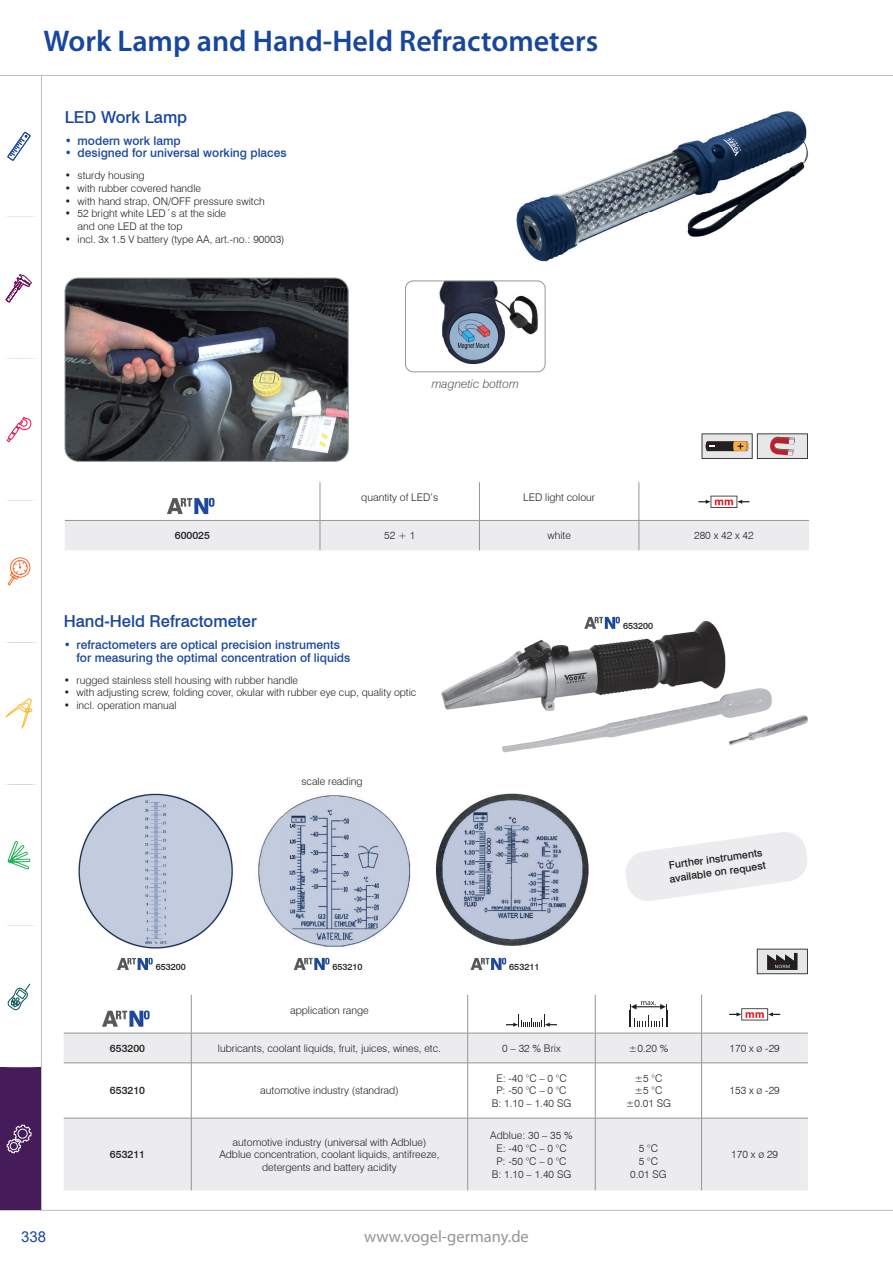
<style>
.page{position:relative;width:893px;height:1263px;background:#fff}
.page>*{position:absolute;margin:0;border:0;box-sizing:border-box;transform-origin:0 0}
.t1{font:600 30px "Myriad Pro";color:#18469d}
.t2{font:500 16.5px "Swiss 721 BT";color:#18469d}
.t3{font:16.5px "Myriad Pro";color:#939598}
.t4{font:15px "Arial";color:#18469d}
.t5{font:500 12px/12.8px "Swiss 721 BT";color:#18469d}
.t6{font:italic 300 12px "Swiss 721 BT";color:#57585a}
.t7{font:300 10.5px/12.8px "Swiss 721 BT";color:#231f20;text-align:center}
.t8{font:500 10.5px/13.5px "Swiss 721 BT";color:#231f20}
.t9{font:500 9px "Swiss 721 BT";color:#231f20}
</style>
<div class="page">
<svg style="left:0;top:76px;width:42px;height:1134px"></svg>
<svg style="left:0;top:75px;width:893px;height:1px"></svg>
<svg style="left:0;top:1210px;width:893px;height:1px"></svg>
<svg style="left:5px;top:274px;width:27px;height:29px"></svg>
<svg style="left:4px;top:217px;width:33px;height:1px"></svg>
<svg style="left:7px;top:131px;width:24px;height:30px"></svg>
<svg style="left:4px;top:359px;width:33px;height:1px"></svg>
<svg style="left:6px;top:416px;width:26px;height:26px"></svg>
<svg style="left:4px;top:500px;width:33px;height:1px"></svg>
<svg style="left:7px;top:556px;width:24px;height:29px"></svg>
<svg style="left:6px;top:695px;width:27px;height:38px"></svg>
<svg style="left:4px;top:642px;width:33px;height:1px"></svg>
<svg style="left:2px;top:841px;width:29px;height:29px"></svg>
<svg style="left:4px;top:784px;width:33px;height:1px"></svg>
<svg style="left:7px;top:983px;width:24px;height:28px"></svg>
<svg style="left:4px;top:926px;width:33px;height:1px"></svg>
<div style="left:0;top:1068px;width:41px;height:142px;background:#451b5a"></div>
<svg style="left:6px;top:1124px;width:26px;height:30px"></svg>
<svg style="left:4px;top:1067px;width:33px;height:1px"></svg>
<img style="left:441px;top:616px;width:367px;height:137px">
<svg style="left:64px;top:1034px;width:744px;height:156px;fill:#ececee"></svg>
<hr style="left:191px;top:995px;width:1px;height:38px;background:#939598">
<hr style="left:467px;top:995px;width:1px;height:38px;background:#939598">
<hr style="left:595px;top:995px;width:1px;height:38px;background:#939598">
<hr style="left:701px;top:995px;width:1px;height:38px;background:#939598">
<hr style="left:64px;top:1033px;width:127px;height:1px;background:#939598">
<hr style="left:191px;top:1033px;width:277px;height:1px;background:#939598">
<hr style="left:191px;top:1033px;width:1px;height:30px;background:#939598">
<hr style="left:468px;top:1033px;width:127px;height:1px;background:#939598">
<hr style="left:467px;top:1033px;width:1px;height:30px;background:#939598">
<hr style="left:595px;top:1033px;width:107px;height:1px;background:#939598">
<hr style="left:595px;top:1033px;width:1px;height:30px;background:#939598">
<hr style="left:702px;top:1033px;width:106px;height:1px;background:#939598">
<hr style="left:701px;top:1033px;width:1px;height:30px;background:#939598">
<hr style="left:64px;top:1062px;width:127px;height:1px;background:#939598">
<hr style="left:191px;top:1062px;width:277px;height:1px;background:#939598">
<hr style="left:191px;top:1063px;width:1px;height:55px;background:#939598">
<hr style="left:468px;top:1062px;width:127px;height:1px;background:#939598">
<hr style="left:467px;top:1063px;width:1px;height:55px;background:#939598">
<hr style="left:595px;top:1062px;width:107px;height:1px;background:#939598">
<hr style="left:595px;top:1063px;width:1px;height:55px;background:#939598">
<hr style="left:702px;top:1062px;width:106px;height:1px;background:#939598">
<hr style="left:701px;top:1063px;width:1px;height:55px;background:#939598">
<hr style="left:64px;top:1118px;width:127px;height:1px;background:#939598">
<hr style="left:191px;top:1118px;width:277px;height:1px;background:#939598">
<hr style="left:191px;top:1118px;width:1px;height:72px;background:#939598">
<hr style="left:468px;top:1118px;width:127px;height:1px;background:#939598">
<hr style="left:467px;top:1118px;width:1px;height:72px;background:#939598">
<hr style="left:595px;top:1118px;width:107px;height:1px;background:#939598">
<hr style="left:595px;top:1118px;width:1px;height:72px;background:#939598">
<hr style="left:702px;top:1118px;width:106px;height:1px;background:#939598">
<hr style="left:701px;top:1118px;width:1px;height:72px;background:#939598">
<svg style="left:102px;top:1010px;width:48px;height:17px"></svg>
<svg style="left:506px;top:1014px;width:51px;height:13px"></svg>
<svg style="left:630px;top:1001px;width:37px;height:26px"></svg>
<svg style="left:729px;top:1008px;width:51px;height:12px"></svg>
<svg style="left:584px;top:617px;width:36px;height:12px"></svg>
<svg style="left:757px;top:949px;width:51px;height:25px"></svg>
<svg style="left:626px;top:832px;width:181px;height:69px"></svg>
<img style="left:258px;top:795px;width:153px;height:152px">
<img style="left:435px;top:793px;width:154px;height:153px">
<img style="left:78px;top:793px;width:155px;height:156px">
<img style="left:516px;top:111px;width:292px;height:151px">
<svg style="left:702px;top:433px;width:106px;height:26px;background:#bdaeab"></svg>
<hr style="left:320px;top:482px;width:1px;height:38px;background:#939598">
<hr style="left:479px;top:482px;width:1px;height:38px;background:#939598">
<hr style="left:639px;top:482px;width:1px;height:38px;background:#939598">
<div style="left:65px;top:520px;width:744px;height:30px;background:#ececee"></div>
<svg style="left:167px;top:498px;width:48px;height:16px"></svg>
<svg style="left:698px;top:496px;width:51px;height:12px"></svg>
<img style="left:65px;top:278px;width:283px;height:183px">
<div style="left:65px;top:278px;width:283px;height:183px;border:1px solid #939598;border-radius:13px"></div>
<img style="left:405px;top:281px;width:140px;height:91px">
<div style="left:405px;top:281px;width:140px;height:91px;border:1px solid #939598;border-radius:8px"></div>
<svg style="left:117px;top:958px;width:36px;height:12px"></svg>
<svg style="left:294px;top:958px;width:35px;height:12px"></svg>
<svg style="left:470px;top:958px;width:36px;height:12px"></svg>
<h1 class="t1" style="left:44px;top:22px;width:556px">Work Lamp and Hand-Held Refractometers</h1>
<h2 class="t2" style="left:65px;top:107px;width:124px">LED Work Lamp</h2>
<p class="t5" style="left:65px;top:134px;width:117px">• modern work lamp</p>
<p class="t5" style="left:65px;top:147px;width:223px">• designed for universal working places</p>
<p class="t7" style="left:65px;top:169px;width:81px">• sturdy housing</p>
<p class="t7" style="left:65px;top:182px;width:138px">• with rubber covered handle</p>
<p class="t7" style="left:65px;top:194px;width:201px">• with hand strap, ON/OFF pressure switch</p>
<p class="t7" style="left:78px;top:207px;width:150px;text-align:left;text-indent:-13px">• 52 bright white LED´s at the side and one LED at the top</p>
<p class="t7" style="left:65px;top:233px;width:221px">• incl. 3x 1.5 V battery (type AA, art.-no.: 90003)</p>
<p class="t6" style="left:432px;top:376px;width:89px">magnetic bottom</p>
<p class="t7" style="left:361px;top:491px;width:78px">quantity of LED’s</p>
<p class="t7" style="left:523px;top:491px;width:73px">LED light colour</p>
<p class="t8" style="left:175px;top:529px;width:37px">600025</p>
<p class="t7" style="left:384px;top:529px;width:33px">52 + 1</p>
<p class="t7" style="left:547px;top:529px;width:25px">white</p>
<p class="t7" style="left:694px;top:529px;width:61px">280 x 42 x 42</p>
<h2 class="t2" style="left:64px;top:611px;width:195px">Hand-Held Refractometer</h2>
<p class="t5" style="left:76px;top:638px;width:275px;text-indent:-13px">• refractometers are optical precision instruments for measuring the optimal concentration of liquids</p>
<p class="t7" style="left:64px;top:673px;width:236px">• rugged stainless stell housing with rubber handle</p>
<p class="t7" style="left:64px;top:686px;width:354px">• with adjusting screw, folding cover, okular with rubber eye cup, quality optic</p>
<p class="t7" style="left:64px;top:699px;width:114px">• incl. operation manual</p>
<p class="t7" style="left:301px;top:774px;width:63px">scale reading</p>
<p class="t9" style="left:156px;top:961px;width:32px">653200</p>
<p class="t9" style="left:333px;top:961px;width:32px">653210</p>
<p class="t9" style="left:509px;top:961px;width:32px">653211</p>
<p class="t7" style="left:290px;top:1004px;width:80px">application range</p>
<p class="t9" style="left:623px;top:620px;width:32px">653200</p>
<p class="t8" style="left:667px;top:859px;width:99px;rotate:-8deg">Further instruments available on request</p>
<p class="t8" style="left:110px;top:1041px;width:37px">653200</p>
<p class="t7" style="left:218px;top:1042px;width:225px">lubricants, coolant liquids, fruit, juices, wines, etc.</p>
<p class="t7" style="left:502px;top:1042px;width:60px">0 – 32 % Brix</p>
<p class="t7" style="left:629px;top:1042px;width:41px">±0.20 %</p>
<p class="t7" style="left:730px;top:1042px;width:52px">170 x ø -29</p>
<p class="t8" style="left:110px;top:1084px;width:37px">653210</p>
<p class="t7" style="left:260px;top:1084px;width:140px">automotive industry (standrad)</p>
<p class="t7" style="left:492px;top:1071px;width:81px">E: -40 °C – 0 °C<br>P: -50 °C – 0 °C<br>B: 1.10 – 1.40 SG</p>
<p class="t7" style="left:626px;top:1071px;width:47px">±5 °C<br>±5 °C ±0.01 SG</p>
<p class="t7" style="left:730px;top:1084px;width:52px">153 x ø -29</p>
<p class="t8" style="left:110px;top:1148px;width:37px">653211</p>
<p class="t7" style="left:219px;top:1135px;width:222px">automotive industry (universal with Adblue)<br>Adblue concentration, coolant liquids, antifreeze, detergents and battery acidity</p>
<p class="t7" style="left:490px;top:1129px;width:84px">Adblue: 30 – 35 %<br>E: -40 °C – 0 °C<br>P: -50 °C – 0 °C<br>B: 1.10 – 1.40 SG</p>
<h3 class="t4" style="left:21px;top:1226px;width:27px">338</h3>
<h2 class="t3" style="left:364px;top:1226px;width:166px">www.vogel-germany.de</h2>
<p class="t7" style="left:630px;top:1142px;width:38px">5 °C<br>5 °C<br>0.01 SG</p>
<p class="t7" style="left:731px;top:1148px;width:48px">170 x ø 29</p>
</div>
